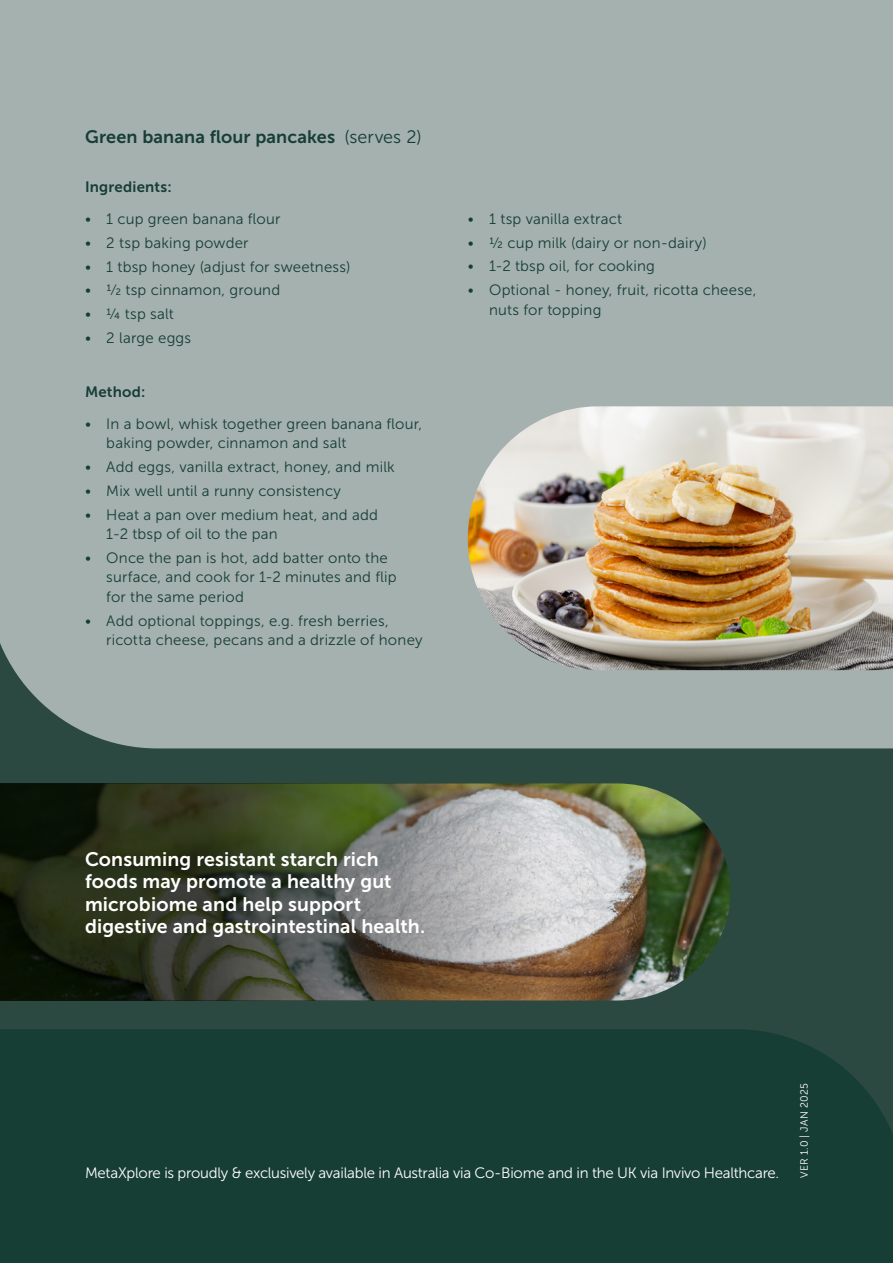
<style>
.page{position:relative;width:893px;height:1263px;background:#2b4941}
.page>*{position:absolute;margin:0;border:0;box-sizing:border-box;transform-origin:0 0}
.t1{font:19.5px/22.5px "Museo Sans 700";letter-spacing:.005em;color:#fff}
.t2{font:18px "Museo Sans 700";letter-spacing:.01em;color:#173e35}
.t3{font:15px/19.5px "Museo Sans 300";letter-spacing:.015em;color:#173e35}
.t4{font:15px "Museo Sans 300";letter-spacing:-.02em;color:#fff}
.t5{font:15px "Museo Sans 700";letter-spacing:.015em;color:#173e35}
.t6{font:10.5px "Museo Sans 300";letter-spacing:.015em;color:#fff}
.s1{font-family:"Museo Sans 300"}
</style>
<div class="page">
<div style="left:0;top:0;width:893px;height:748px;background:#a5b1af"></div>
<div style="left:0;top:1029px;width:893px;height:234px;background:#173e35"></div>
<img style="left:544px;top:783px;width:187px;height:217px">
<svg style="left:0;top:783px;width:544px;height:217px;background:#535646"></svg>
<img style="left:468px;top:406px;width:425px;height:264px">
<p class="t2" style="left:85px;top:127px;width:338px">Green banana flour pancakes <span class="s1">(serves 2)</span></p>
<p class="t5" style="left:85px;top:178px;width:88px">Ingredients:</p>
<p class="t3" style="left:85px;top:209px;width:197px">• 1 cup green banana flour</p>
<p class="t3" style="left:85px;top:233px;width:165px">• 2 tsp baking powder</p>
<p class="t3" style="left:85px;top:257px;width:267px">• 1 tbsp honey (adjust for sweetness)</p>
<p class="t3" style="left:85px;top:281px;width:197px">• 1/2 tsp cinnamon, ground</p>
<p class="t3" style="left:85px;top:304px;width:90px">• ¼ tsp salt</p>
<p class="t3" style="left:85px;top:328px;width:108px">• 2 large eggs</p>
<p class="t5" style="left:85px;top:383px;width:62px">Method:</p>
<p class="t3" style="left:106px;top:414px;width:317px;text-indent:-21px">• In a bowl, whisk together green banana flour, baking powder, cinnamon and salt</p>
<p class="t3" style="left:85px;top:457px;width:311px">• Add eggs, vanilla extract, honey, and milk</p>
<p class="t3" style="left:85px;top:481px;width:258px">• Mix well until a runny consistency</p>
<p class="t3" style="left:106px;top:505px;width:273px;text-indent:-21px">• Heat a pan over medium heat, and add<br>1-2 tbsp of oil to the pan</p>
<p class="t3" style="left:106px;top:548px;width:292px;text-indent:-21px">• Once the pan is hot, add batter onto the surface, and cook for 1-2 minutes and flip for the same period</p>
<p class="t3" style="left:106px;top:611px;width:318px;text-indent:-21px">• Add optional toppings, e.g. fresh berries, ricotta cheese, pecans and a drizzle of honey</p>
<p class="t3" style="left:468px;top:209px;width:156px">• 1 tsp vanilla extract</p>
<p class="t3" style="left:468px;top:233px;width:240px">• ½ cup milk (dairy or non-dairy)</p>
<p class="t3" style="left:468px;top:257px;width:189px">• 1-2 tbsp oil, for cooking</p>
<p class="t3" style="left:489px;top:280px;width:269px;text-indent:-21px">• Optional - honey, fruit, ricotta cheese, nuts for topping</p>
<h1 class="t1" style="left:85px;top:847px;width:341px">Consuming resistant starch rich foods may promote a healthy gut microbiome and help support digestive and gastrointestinal health.</h1>
<p class="t4" style="left:85px;top:1165px;width:696px">MetaXplore is proudly &amp; exclusively available in Australia via Co-Biome and in the UK via Invivo Healthcare.</p>
<p class="t6" style="left:799px;top:1178px;width:96px;rotate:-90deg">VER 1.0 | JAN 2025</p>
</div>
